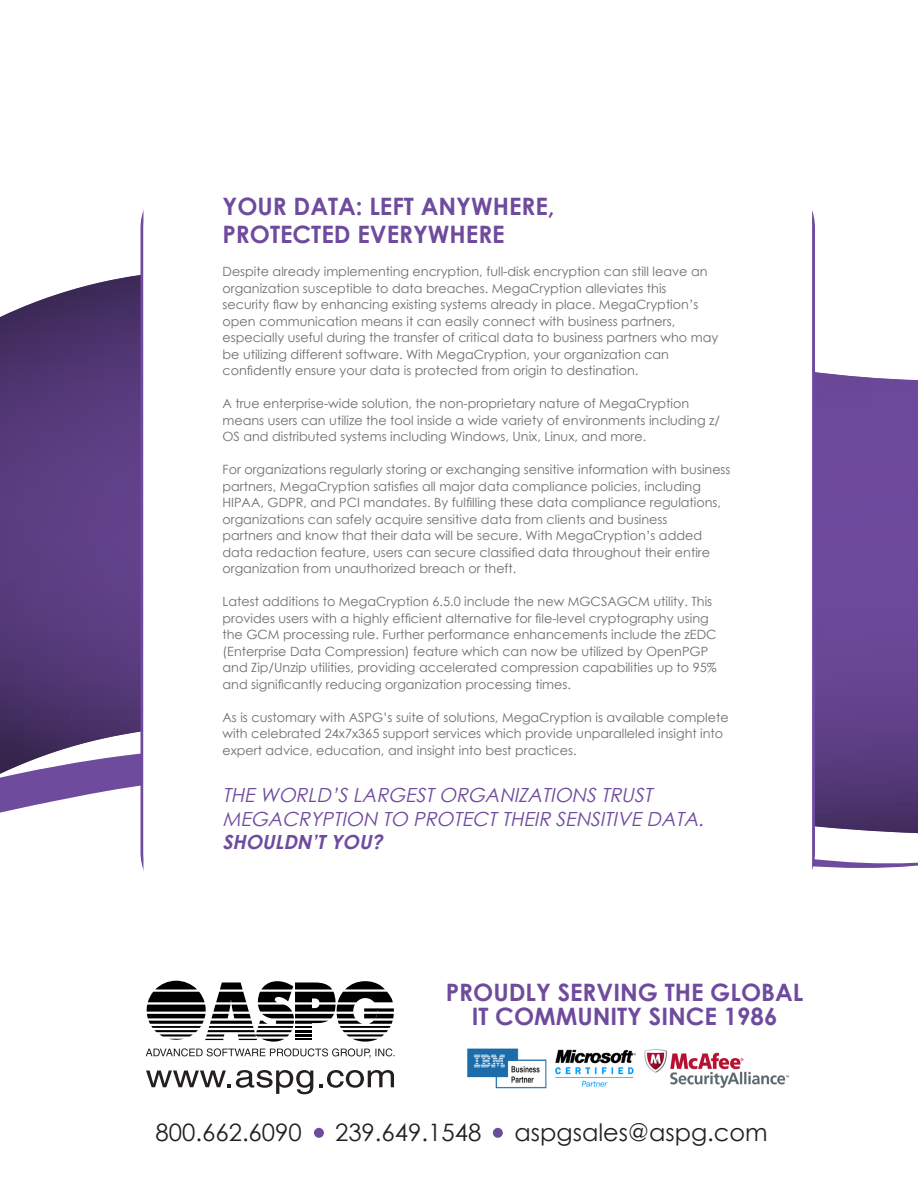
<style>
.page{position:relative;width:918px;height:1188px;background:#fff}
.page>*{position:absolute;margin:0;border:0;box-sizing:border-box;transform-origin:0 0}
.t1{font:700 24px/24px "Century Gothic";color:#6f4b9e;text-align:center}
.t2{font:24px "Century Gothic";color:#231f20}
.t3{font:italic 19.5px/23.4px "Century Gothic";color:#6f4b9e}
.t4{font:12.75px/16.5px "Century Gothic";color:#6c6d70}
.s1{font-weight:700}
</style>
<div class="page">
<svg style="left:102px;top:269px;width:816px;height:477px;fill:#6c499a"></svg>
<img style="left:0;top:282px;width:104px;height:464px">
<svg style="left:0;top:746px;width:918px;height:122px"></svg>
<img style="left:467px;top:1048px;width:322px;height:41px">
<svg style="left:146px;top:1048px;width:249px;height:10px"></svg>
<svg style="left:147px;top:981px;width:247px;height:61px"></svg>
<svg style="left:146px;top:1070px;width:167px;height:24px"></svg>
<svg style="left:319px;top:1070px;width:75px;height:18px"></svg>
<div style="left:314px;top:1128px;width:10px;height:10px;background:#6f4b9e;border-radius:50%"></div>
<div style="left:493px;top:1128px;width:10px;height:10px;background:#6f4b9e;border-radius:50%"></div>
<div style="left:143px;top:145px;width:669px;height:792px;background:#fff;border-radius:54px"></div>
<p class="t1" style="left:223px;top:190px;width:334px;line-height:28.8px;text-align:left">YOUR DATA: LEFT ANYWHERE,<br>PROTECTED EVERYWHERE</p>
<p class="t4" style="left:223px;top:263px;width:497px">Despite already implementing encryption, full-disk encryption can still leave an organization susceptible to data breaches. MegaCryption alleviates this<br>security flaw by enhancing existing systems already in place. MegaCryption’s open communication means it can easily connect with business partners, especially useful during the transfer of critical data to business partners who may be utilizing different software. With MegaCryption, your organization can confidently ensure your data is protected from origin to destination.</p>
<p class="t4" style="left:223px;top:395px;width:499px">A true enterprise-wide solution, the non-proprietary nature of MegaCryption means users can utilize the tool inside a wide variety of environments including z/<br>OS and distributed systems including Windows, Unix, Linux, and more.</p>
<p class="t4" style="left:223px;top:461px;width:510px">For organizations regularly storing or exchanging sensitive information with business partners, MegaCryption satisfies all major data compliance policies, including HIPAA, GDPR, and PCI mandates. By fulfilling these data compliance regulations, organizations can safely acquire sensitive data from clients and business<br>partners and know that their data will be secure. With MegaCryption’s added data redaction feature, users can secure classified data throughout their entire organization from unauthorized breach or theft.</p>
<p class="t4" style="left:223px;top:593px;width:496px">Latest additions to MegaCryption 6.5.0 include the new MGCSAGCM utility. This provides users with a highly efficient alternative for file-level cryptography using the GCM processing rule. Further performance enhancements include the zEDC (Enterprise Data Compression) feature which can now be utilized by OpenPGP and Zip/Unzip utilities, providing accelerated compression capabilities up to 95% and significantly reducing organization processing times.</p>
<p class="t4" style="left:223px;top:709px;width:508px">As is customary with ASPG’s suite of solutions, MegaCryption is available complete with celebrated 24x7x365 support services which provide unparalleled insight into expert advice, education, and insight into best practices.</p>
<p class="t3" style="left:223px;top:783px;width:488px">THE WORLD’S LARGESTORGANIZATIONS TRUST<br>MEGACRYPTION TO PROTECTTHEIR SENSITIVE DATA.<br><span class="s1">SHOULDN’TYOU?</span></p>
<p class="t1" style="left:446px;top:979px;width:359px">PROUDLY SERVING THE GLOBAL<br>IT COMMUNITY SINCE 1986</p>
<p class="t2" style="left:156px;top:1116px;width:148px">800.662.6090</p>
<p class="t2" style="left:335px;top:1116px;width:148px">239.649.1548</p>
<p class="t2" style="left:515px;top:1116px;width:255px">aspgsales@aspg.com</p>
</div>
